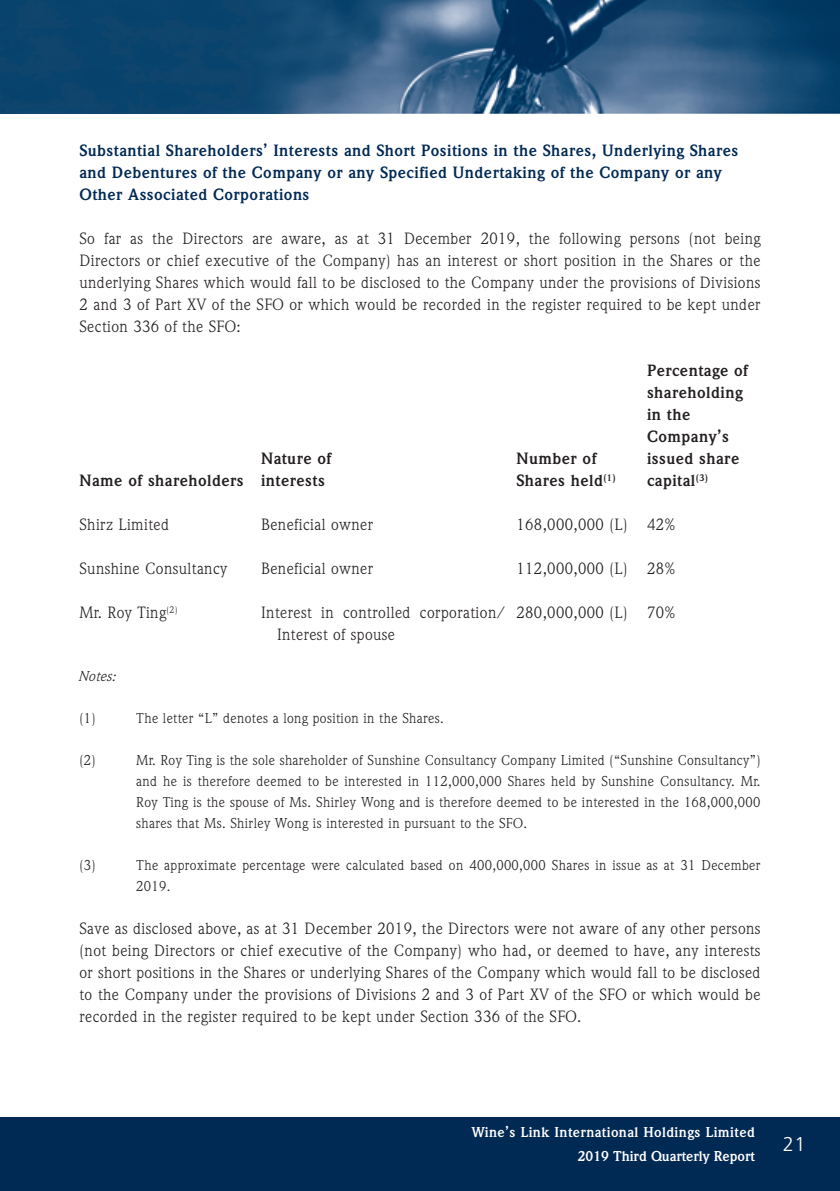
<style>
.page{position:relative;width:840px;height:1191px;background:#fff}
.page>*{position:absolute;margin:0;border:0;box-sizing:border-box;transform-origin:0 0}
.t1{font:300 20px "Frutiger LT Std";color:#fff}
.t2{font:16px/22px "Weidemann Std";letter-spacing:.025em;color:#231f20;text-align:justify}
.t3{font:700 16px/22px "Weidemann Std";letter-spacing:.03em;color:#002953}
.t4{font:700 16px/22px "Weidemann Std";letter-spacing:.03em;color:#231f20}
.t5{font:14px/21px "Weidemann Std";letter-spacing:.025em;color:#231f20;text-align:justify}
.t6{font:700 14px/24px "Weidemann Std";letter-spacing:.03em;color:#fff;text-align:right}
.t7{font:italic 14px "Weidemann Std";color:#231f20}
</style>
<div class="page">
<div style="left:0;top:1117px;width:839px;height:74px;background:#002953"></div>
<img style="left:0;top:0;width:839px;height:113px">
<p class="t3" style="left:79px;top:141px;width:660px">Substantial Shareholders’ Interests and Short Positions in the Shares, Underlying Shares and Debentures of the Company or any Specified Undertaking of the Company or any<br>Other Associated Corporations</p>
<p class="t2" style="left:79px;top:229px;width:682px">So far as the Directors are aware, as at 31 December 2019, the following persons (not being Directors or chief executive of the Company) has an interest or short position in the Shares or the underlying Shares which would fall to be disclosed to the Company under the provisions of Divisions 2 and 3 of Part XV of the SFO or which would be recorded in the register required to be kept under Section 336 of the SFO:</p>
<p class="t4" style="left:79px;top:471px;width:166px">Name of shareholders</p>
<p class="t4" style="left:261px;top:449px;width:72px">Nature of interests</p>
<p class="t4" style="left:516px;top:449px;width:101px">Number of<br>Shares held<sup>(1)</sup></p>
<p class="t4" style="left:646px;top:361px;width:102px">Percentage of shareholding in the<br>Company’s issued share capital<sup>(3)</sup></p>
<p class="t2" style="left:79px;top:515px;width:91px">Shirz Limited</p>
<p class="t2" style="left:261px;top:515px;width:113px">Beneficial owner</p>
<p class="t2" style="left:516px;top:515px;width:160px">168,000,000 (L) 42%</p>
<p class="t2" style="left:79px;top:559px;width:149px">Sunshine Consultancy</p>
<p class="t2" style="left:261px;top:559px;width:113px">Beneficial owner</p>
<p class="t2" style="left:516px;top:559px;width:160px">112,000,000 (L) 28%</p>
<p class="t2" style="left:79px;top:603px;width:99px">Mr. Roy Ting<sup>(2)</sup></p>
<p class="t2" style="left:277px;top:603px;width:229px;text-indent:-16px">Interest in controlled corporation/<br>Interest of spouse</p>
<p class="t2" style="left:516px;top:603px;width:160px">280,000,000 (L) 70%</p>
<p class="t7" style="left:78px;top:671px;width:42px">Notes:</p>
<p class="t5" style="left:79px;top:709px;width:18px">(1)</p>
<p class="t5" style="left:136px;top:709px;width:309px">The letter “L” denotes a long position in the Shares.</p>
<p class="t5" style="left:79px;top:751px;width:18px">(2)</p>
<p class="t5" style="left:136px;top:751px;width:625px">Mr. Roy Ting is the sole shareholder of Sunshine Consultancy Company Limited (“Sunshine Consultancy”) and he is therefore deemed to be interested in 112,000,000 Shares held by Sunshine Consultancy. Mr.<br>Roy Ting is the spouse of Ms. Shirley Wong and is therefore deemed to be interested in the 168,000,000 shares that Ms. Shirley Wong is interested in pursuant to the SFO.</p>
<p class="t5" style="left:79px;top:856px;width:18px">(3)</p>
<p class="t5" style="left:136px;top:856px;width:625px">The approximate percentage were calculated based on 400,000,000 Shares in issue as at 31 December<br>2019.</p>
<p class="t2" style="left:79px;top:919px;width:682px">Save as disclosed above, as at 31 December 2019, the Directors were not aware of any other persons (not being Directors or chief executive of the Company) who had, or deemed to have, any interests or short positions in the Shares or underlying Shares of the Company which would fall to be disclosed to the Company under the provisions of Divisions 2 and 3 of Part XV of the SFO or which would be recorded in the register required to be kept under Section 336 of the SFO.</p>
<p class="t6" style="left:471px;top:1121px;width:284px">Wine’s Link International Holdings Limited<br>2019 Third Quarterly Report</p>
<p class="t1" style="left:782px;top:1136px;width:24px">21</p>
</div>
